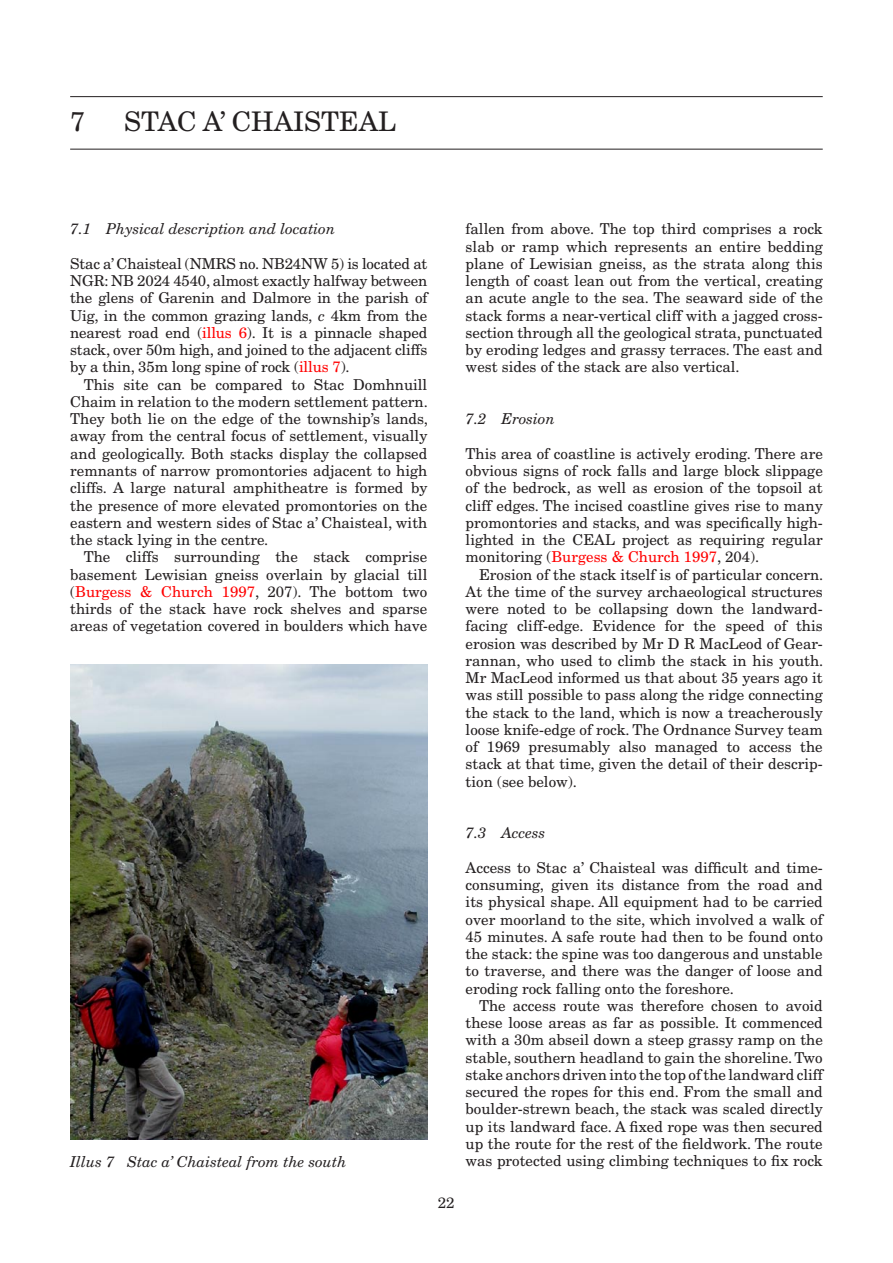
<style>
.page{position:relative;width:893px;height:1263px;background:#fff}
.page>*{position:absolute;margin:0;border:0;box-sizing:border-box;transform-origin:0 0}
.t1{font:27px "New Century Schlbk";color:#231f20}
.t2{font:15px/17.2px "New Century Schlbk";color:#231f20;text-align:justify}
.t3{font:italic 15px "New Century Schlbk";color:#231f20}
.s1{font-style:italic}
.s2{color:#f00}
</style>
<div class="page">
<img style="left:70px;top:664px;width:357px;height:475px">
<hr style="left:70px;top:96px;width:753px;height:1px;background:#231f20">
<hr style="left:70px;top:149px;width:753px;height:1px;background:#231f20">
<h1 class="t1" style="left:70px;top:105px;width:17px">7</h1>
<h1 class="t1" style="left:124px;top:105px;width:274px">STAC A’ CHAISTEAL</h1>
<p class="t3" style="left:70px;top:220px;width:267px">7.1 Physical description and location</p>
<p class="t2" style="left:70px;top:255px;width:359px">Stac a’ Chaisteal (NMRS no. NB24NW 5) is located at NGR: NB 2024 4540, almost exactly halfway between the glens of Garenin and Dalmore in the parish of Uig, in the common grazing lands, <span class="s1">c</span> 4km from the nearest road end (<span class="s2">illus 6</span>). It is a pinnacle shaped stack, over 50m high, and joined to the adjacent cliffs by a thin, 35m long spine of rock (<span class="s2">illus 7</span>).</p>
<p class="t2" style="left:70px;top:376px;width:359px;text-indent:14px">This site can be compared to Stac Domhnuill Chaim in relation to the modern settlement pattern.<br>They both lie on the edge of the township’s lands, away from the central focus of settlement, visually and geologically. Both stacks display the collapsed remnants of narrow promontories adjacent to high cliffs. A large natural amphitheatre is formed by the presence of more elevated promontories on the eastern and western sides of Stac a’ Chaisteal, with the stack lying in the centre.</p>
<p class="t2" style="left:70px;top:548px;width:359px;text-indent:14px">The cliffs surrounding the stack comprise basement Lewisian gneiss overlain by glacial till (<span class="s2">Burgess &amp; Church 1997</span>, 207). The bottom two thirds of the stack have rock shelves and sparse areas of vegetation covered in boulders which have</p>
<p class="t3" style="left:70px;top:1153px;width:278px">Illus 7 Stac a’ Chaisteal from the south</p>
<p class="t2" style="left:438px;top:1194px;width:18px">22</p>
<p class="t2" style="left:466px;top:220px;width:359px">fallen from above. The top third comprises a rock slab or ramp which represents an entire bedding plane of Lewisian gneiss, as the strata along this length of coast lean out from the vertical, creating an acute angle to the sea. The seaward side of the stack forms a near-vertical cliff with a jagged cross&shy;section through all the geological strata, punctuated by eroding ledges and grassy terraces. The east and west sides of the stack are also vertical.</p>
<p class="t3" style="left:466px;top:410px;width:91px">7.2 Erosion</p>
<p class="t2" style="left:466px;top:445px;width:359px">This area of coastline is actively eroding. There are obvious signs of rock falls and large block slippage of the bedrock, as well as erosion of the topsoil at cliff edges. The incised coastline gives rise to many promontories and stacks, and was specifically high&shy;lighted in the CEAL project as requiring regular monitoring (<span class="s2">Burgess &amp; Church 1997</span>, 204).</p>
<p class="t2" style="left:466px;top:565px;width:359px;text-indent:14px">Erosion of the stack itself is of particular concern.<br>At the time of the survey archaeological structures were noted to be collapsing down the landward&shy;facing cliff-edge. Evidence for the speed of this erosion was described by Mr D R MacLeod of Gear&shy;rannan, who used to climb the stack in his youth.<br>Mr MacLeod informed us that about 35 years ago it was still possible to pass along the ridge connecting the stack to the land, which is now a treacherously loose knife-edge of rock. The Ordnance Survey team of 1969 presumably also managed to access the stack at that time, given the detail of their descrip&shy;tion (see below).</p>
<p class="t3" style="left:466px;top:824px;width:81px">7.3 Access</p>
<p class="t2" style="left:466px;top:859px;width:359px">Access to Stac a’ Chaisteal was difficult and time&shy;consuming, given its distance from the road and its physical shape. All equipment had to be carried over moorland to the site, which involved a walk of 45 minutes. A safe route had then to be found onto the stack: the spine was too dangerous and unstable to traverse, and there was the danger of loose and eroding rock falling onto the foreshore.</p>
<p class="t2" style="left:466px;top:997px;width:359px;text-indent:14px">The access route was therefore chosen to avoid these loose areas as far as possible. It commenced with a 30m abseil down a steep grassy ramp on the stable, southern headland to gain the shoreline. Two stake anchors driven into the top of the landward cliff secured the ropes for this end. From the small and boulder-strewn beach, the stack was scaled directly up its landward face. A fixed rope was then secured up the route for the rest of the fieldwork. The route was protected using climbing techniques to fix rock</p>
</div>
